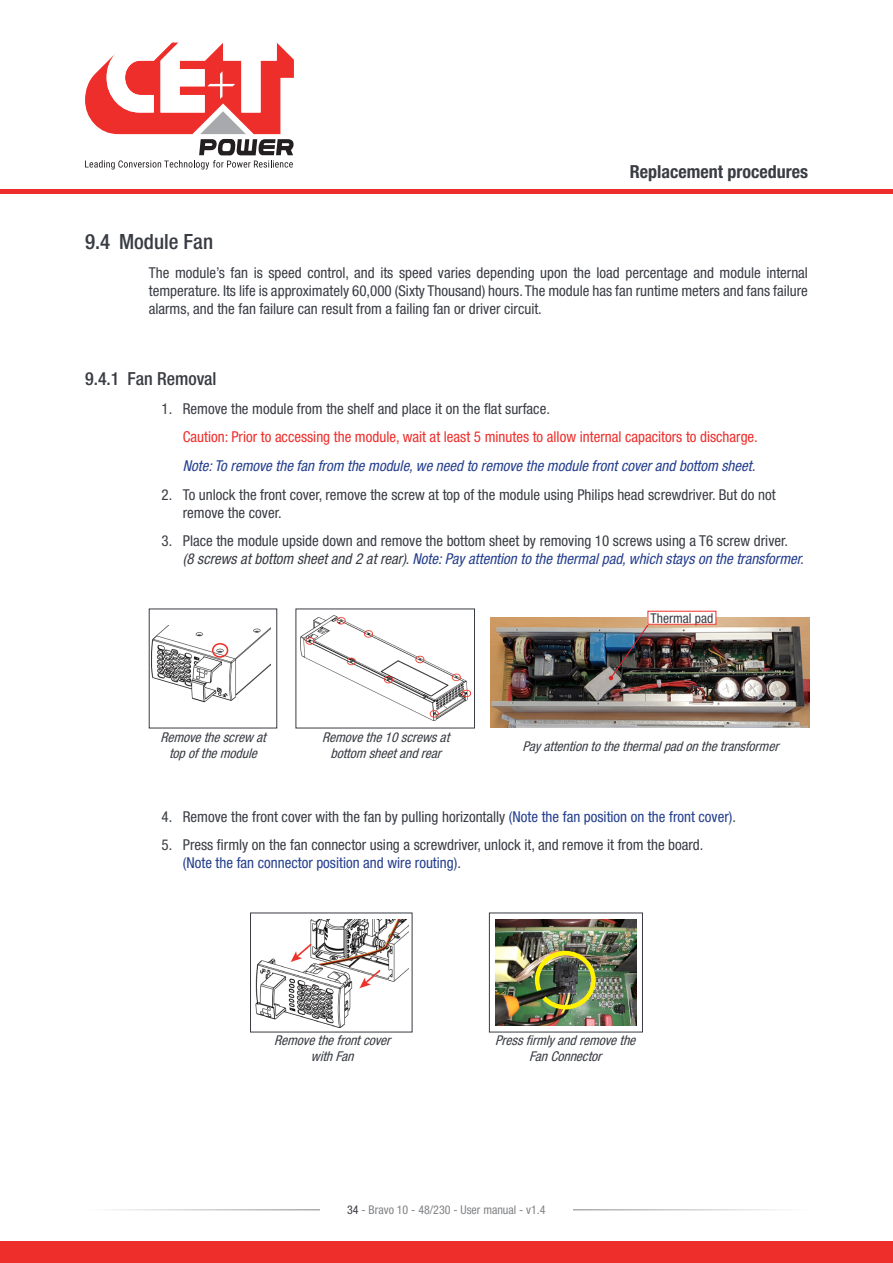
<style>
.page{position:relative;width:893px;height:1263px;background:#fff}
.page>*{position:absolute;margin:0;border:0;box-sizing:border-box;transform-origin:0 0}
.t1{font:500 condensed 21px "Helvetica Neue LT Std";color:#393c43}
.t2{font:700 condensed 18px "Helvetica Neue LT Std";color:#393c43}
.t3{font:500 condensed 18px "Helvetica Neue LT Std";color:#393c43}
.Body_Text{font:condensed 15px/18px "Helvetica Neue LT Std";color:#393c43}
.Warning{font:condensed 15px "Helvetica Neue LT Std";color:#ee2e2b}
.Body_Text-2{font:italic condensed 15px "Helvetica Neue LT Std";color:#253f8e}
.Figure_Caption{font:italic condensed 13.5px/16.2px "Helvetica Neue LT Std";color:#393c43;text-align:center}
.t4{font:condensed 13.5px "Helvetica Neue LT Std";color:#393c43}
.t5{font:condensed 12px "Helvetica Neue LT Std";color:#808285}
.s1{font-style:italic}
.s2{font-style:italic;color:#253f8e}
.s3{color:#253f8e}
.s4{color:#393c43}
</style>
<div class="page">
<img style="left:151px;top:626px;width:120px;height:77px">
<div style="left:149px;top:609px;width:128px;height:119px;border:1px solid #393c43"></div>
<img style="left:300px;top:615px;width:170px;height:105px">
<img style="left:491px;top:617px;width:319px;height:111px">
<img style="left:609px;top:622px;width:41px;height:58px">
<div style="left:648px;top:611px;width:68px;height:13px;background:#fff"></div>
<div style="left:647px;top:611px;width:69px;height:14px;border:1px solid #ee2e2b"></div>
<img style="left:255px;top:919px;width:153px;height:108px">
<img style="left:495px;top:919px;width:142px;height:107px">
<div style="left:489px;top:912px;width:154px;height:120px;border:1px solid #393c43"></div>
<img style="left:533px;top:948px;width:65px;height:64px">
<hr style="left:85px;top:1209px;width:723px;height:1px;background:#393c43">
<div style="left:320px;top:1199px;width:253px;height:21px;background:#fff"></div>
<div style="left:0;top:1242px;width:893px;height:21px;background:#ee2e2b"></div>
<svg style="left:85px;top:43px;width:209px;height:127px"></svg>
<hr style="left:0;top:189px;width:893px;height:4px;background:#ee2e2b">
<p class="t2" style="left:630px;top:161px;width:180px">Replacement procedures</p>
<p class="t1" style="left:85px;top:229px;width:130px">9.4 Module Fan</p>
<p class="Body_Text" style="left:149px;top:263px;width:661px;text-align:justify">The module’s fan is speed control, and its speed varies depending upon the load percentage and module internal temperature. Its life is approximately 60,000 (Sixty Thousand) hours. The module has fan runtime meters and fans failure alarms, and the fan failure can result from a failing fan or driver circuit.</p>
<p class="t3" style="left:85px;top:368px;width:133px">9.4.1 Fan Removal</p>
<p class="Body_Text" style="left:162px;top:399px;width:390px">1. Remove the module from the shelf and place it on the flat surface.</p>
<p class="Warning" style="left:183px;top:428px;width:576px">Caution: Prior to accessing the module, wait at least 5 minutes to allow internal capacitors to discharge.</p>
<p class="Body_Text-2" style="left:183px;top:457px;width:578px">Note:Toremovethefan from themodule,weneed toremovethemodulefrontcoverand bottom sheet.</p>
<p class="Body_Text" style="left:183px;top:485px;width:594px;text-indent:-21px">2. To unlock the front cover, remove the screw at top of the module using Philips head screwdriver. But do not remove the cover.</p>
<p class="Body_Text" style="left:183px;top:532px;width:626px;text-indent:-21px">3. Place the module upside down and remove the bottom sheet by removing 10 screws using a T6 screw driver.<br><span class="s1">(8 screwsatbottom sheetand 2 atrear)</span>. <span class="s2">Note:Payattention tothethermalpad,which stayson thetransformer.</span></p>
<p class="t4" style="left:651px;top:610px;width:64px">Thermal pad</p>
<p class="Figure_Caption" style="left:160px;top:729px;width:111px">Removethescrew at topofthemodule</p>
<p class="Figure_Caption" style="left:322px;top:729px;width:133px">Removethe10screwsat bottom sheetandrear</p>
<p class="Figure_Caption" style="left:522px;top:738px;width:262px">Payattentiontothethermalpadonthetransformer</p>
<p class="Body_Text" style="left:162px;top:807px;width:576px">4. Remove the front cover with the fan by pulling horizontally <span class="s3">(Note the fan position on the front cover)</span>.</p>
<p class="Body_Text" style="left:183px;top:836px;width:522px;text-indent:-21px">5. Press firmly on the fan connector using a screwdriver, unlock it, and remove it from the board. <span class="s3">(Note the fan connector position and wire routing)</span>.</p>
<p class="Figure_Caption" style="left:274px;top:1032px;width:122px">Removethefrontcover withFan</p>
<p class="Figure_Caption" style="left:495px;top:1032px;width:146px">Pressfirmlyandremovethe<br>FanConnector</p>
<p class="t5" style="left:347px;top:1203px;width:200px"><span class="s4">34</span> - Bravo 10 - 48/230 - User manual - v1.4</p>
</div>
